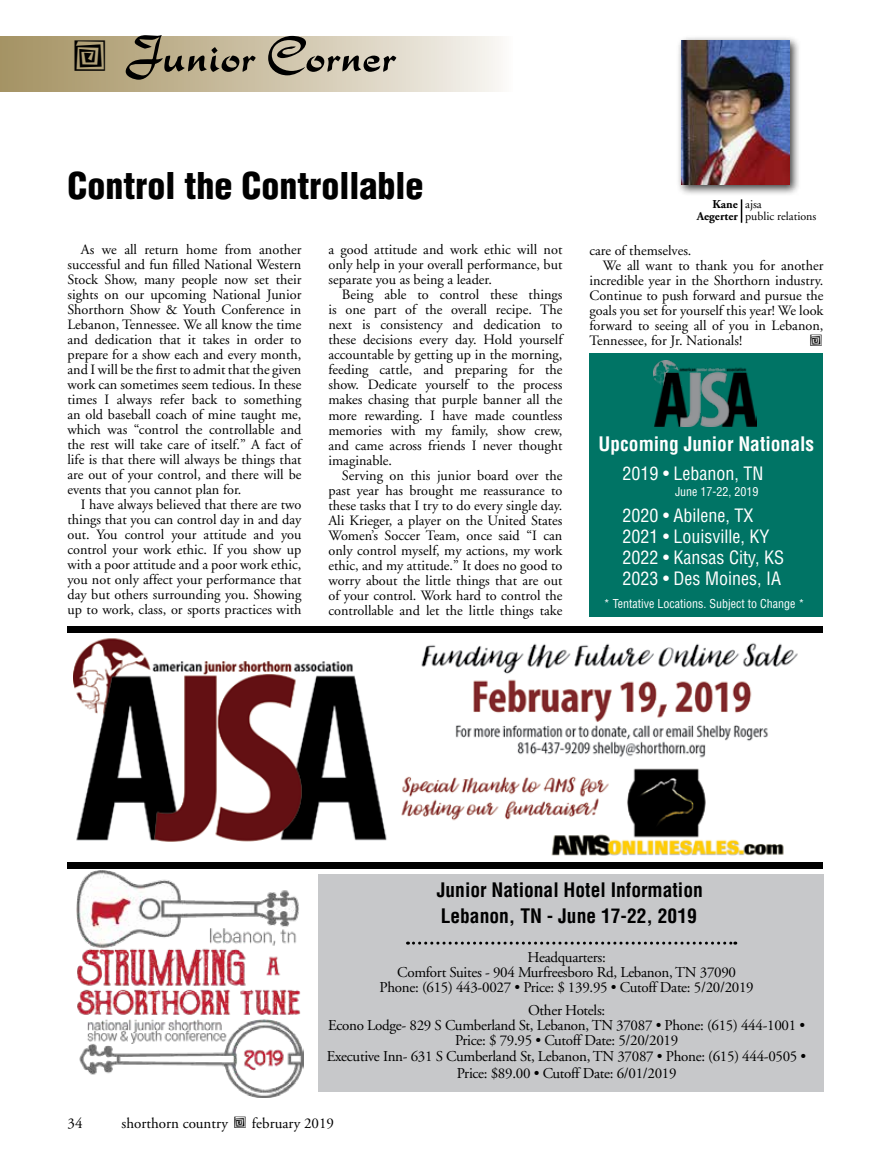
<style>
.page{position:relative;width:891px;height:1161px;background:#fff}
.page>*{position:absolute;margin:0;border:0;box-sizing:border-box;transform-origin:0 0}
.t1{font:51px "Rostrina";color:#000}
.t2{font:900 condensed 36px "Helvetica";color:#000}
.t3{font:700 condensed 19.5px/26.4px "Helvetica";color:#000}
.t4{font:700 condensed 19.5px "Helvetica";color:#fff}
.t5{font:condensed 18px/21px "Helvetica";color:#fff}
.t6{font:15px/15px "Adobe Garamond";letter-spacing:-.02em;color:#000;text-align:center}
.t7{font:15px "Adobe Garamond";color:#000}
.t8{font:15px "Df Radicals Plain";color:#000}
.t9{font:14.25px/15px "Adobe Garamond";color:#000;text-align:justify}
.t10{font:condensed 12px "Helvetica";color:#fff}
.t11{font:12px/12px "Adobe Garamond";color:#000}
.t12{font:700 12px/12px "Adobe Garamond";color:#000;text-align:right}
.s1{font-family:"Df Radicals Plain";font-size:40.5px}
.s2{font-family:"Df Radicals Plain"}
</style>
<div class="page">
<div style="left:0;top:36px;width:513px;height:56px;background:linear-gradient(to right,#a3905e,#f7f4f0)"></div>
<div style="left:676px;top:35px;width:125px;height:161px;background:#000;opacity:.75"></div>
<img style="left:681px;top:40px;width:108px;height:144px">
<svg style="left:741px;top:199px;width:1px;height:24px"></svg>
<div style="left:589px;top:353px;width:234px;height:264px;background:#007465"></div>
<img style="left:654px;top:360px;width:102px;height:67px">
<div style="left:318px;top:875px;width:505px;height:217px;background:#c7c8ca"></div>
<svg style="left:408px;top:942px;width:328px;height:3px"></svg>
<img style="left:76px;top:870px;width:227px;height:227px">
<div style="left:68px;top:862px;width:755px;height:7px;background:#000"></div>
<div style="left:68px;top:626px;width:755px;height:7px;background:#000"></div>
<img style="left:74px;top:638px;width:724px;height:218px">
<h1 class="t1" style="left:68px;top:26px;width:330px"><span class="s1">=</span> Junior Corner</h1>
<h2 class="t2" style="left:68px;top:164px;width:358px">Control the Controllable</h2>
<p class="t9" style="left:67px;top:243px;width:236px;text-indent:13px">As we all return home from another successful and fun filled National Western Stock Show, many people now set their sights on our upcoming National Junior Shorthorn Show &amp; Youth Conference in Lebanon, Tennessee. We all know the time and dedication that it takes in order to prepare for a show each and every month, and I will be the first to admit that the given work can sometimes seem tedious. In these times I always refer back to something an old baseball coach of mine taught me, which was “control the controllable and the rest will take care of itself.” A fact of life is that there will always be things that are out of your control, and there will be events that you cannot plan for.</p>
<p class="t9" style="left:67px;top:498px;width:236px;text-indent:13px">I have always believed that there are two things that you can control day in and day out. You control your attitude and you control your work ethic. If you show up with a poor attitude and a poor work ethic, you not only affect your performance that day but others surrounding you. Showing up to work, class, or sports practices with</p>
<p class="t9" style="left:328px;top:243px;width:235px">a good attitude and work ethic will not only help in your overall performance, but separate you as being a leader.</p>
<p class="t9" style="left:328px;top:288px;width:236px;text-indent:13px">Being able to control these things is one part of the overall recipe. The next is consistency and dedication to these decisions every day. Hold yourself accountable by getting up in the morning, feeding cattle, and preparing for the show. Dedicate yourself to the process makes chasing that purple banner all the more rewarding. I have made countless memories with my family, show crew, and came across friends I never thought imaginable.</p>
<p class="t9" style="left:328px;top:468px;width:236px;text-indent:13px">Serving on this junior board over the past year has brought me reassurance to these tasks that I try to do every single day.<br>Ali Krieger, a player on the United States Women’s Soccer Team, once said “I can only control myself, my actions, my work ethic, and my attitude.” It does no good to worry about the little things that are out of your control. Work hard to control the controllable and let the little things take</p>
<p class="t12" style="left:697px;top:199px;width:43px">Kane<br>Aegerter</p>
<p class="t11" style="left:745px;top:199px;width:73px">ajsa<br>public relations</p>
<p class="t9" style="left:589px;top:243px;width:104px">care of themselves.</p>
<p class="t9" style="left:603px;top:258px;width:222px">We all want to thank you for another</p>
<p class="t9" style="left:589px;top:273px;width:236px">incredible year in the Shorthorn industry.</p>
<p class="t9" style="left:589px;top:288px;width:235px">Continue to push forward and pursue the</p>
<p class="t9" style="left:589px;top:303px;width:236px">goals you set for yourself this year! We look</p>
<p class="t9" style="left:589px;top:318px;width:236px">forward to seeing all of you in Lebanon,</p>
<p class="t9" style="left:589px;top:333px;width:154px">Tennessee, for Jr. Nationals!</p>
<p class="t8" style="left:808px;top:334px;width:18px">=</p>
<h3 class="t4" style="left:599px;top:432px;width:217px">Upcoming Junior Nationals</h3>
<p class="t5" style="left:623px;top:463px;width:142px">2019 • Lebanon, TN</p>
<p class="t5" style="left:623px;top:505px;width:163px">2020 • Abilene, TX<br>2021 • Louisville, KY<br>2022 • Kansas City, KS<br>2023 • Des Moines, IA</p>
<p class="t10" style="left:675px;top:484px;width:85px">June 17-22, 2019</p>
<p class="t10" style="left:604px;top:596px;width:202px">* Tentative Locations. Subject to Change *</p>
<h3 class="t3" style="left:437px;top:876px;width:267px">Junior National Hotel Information<br>Lebanon, TN - June 17-22, 2019</h3>
<p class="t6" style="left:380px;top:950px;width:376px">Headquarters:<br>Comfort Suites - 904 Murfreesboro Rd, Lebanon, TN 37090<br>Phone: (615) 443-0027 • Price: $ 139.95 • Cutoff Date: 5/20/2019</p>
<p class="t6" style="left:328px;top:1003px;width:479px">Other Hotels:<br>Econo Lodge- 829 S Cumberland St, Lebanon, TN 37087 • Phone: (615) 444-1001 •<br>Price: $ 79.95 • Cutoff Date: 5/20/2019</p>
<p class="t6" style="left:327px;top:1049px;width:481px;line-height:16.5px">Executive Inn- 631 S Cumberland St, Lebanon, TN 37087 • Phone: (615) 444-0505 •<br>Price: $89.00 • Cutoff Date: 6/01/2019</p>
<p class="t6" style="left:68px;top:1116px;width:16px">34</p>
<p class="t7" style="left:122px;top:1115px;width:214px">shorthorn country <span class="s2">=</span> february 2019</p>
</div>
